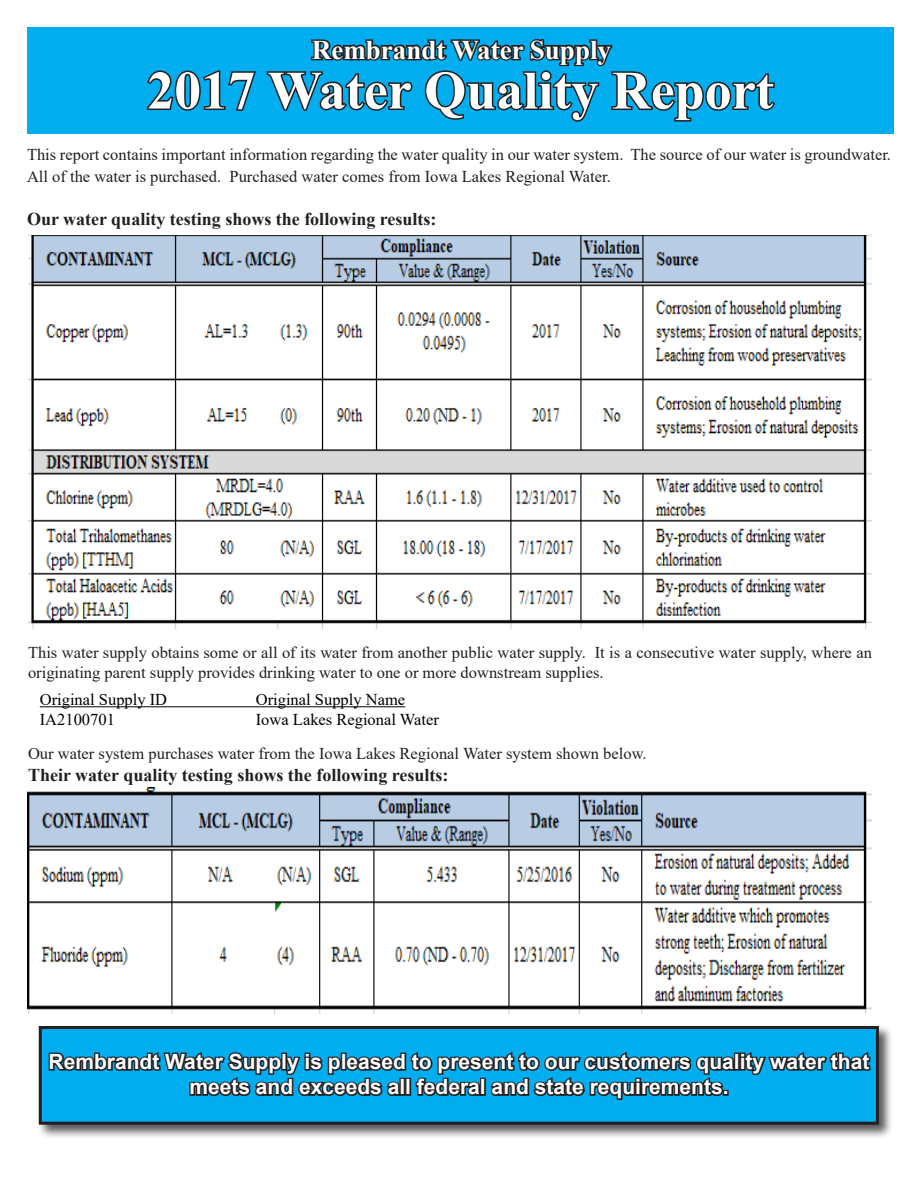
<style>
.page{position:relative;width:918px;height:1188px;background:#fff}
.page>*{position:absolute;margin:0;border:0;box-sizing:border-box;transform-origin:0 0}
.t1{font:700 54px "Times New Roman";color:#fff}
.t2{font:700 27px "Times New Roman";color:#fff}
.t3{font:700 21px/25.2px "Arial";color:#fff;text-align:center}
.t4{font:700 18px "Times New Roman";color:#231f20}
.t5{font:16.5px/21.6px "Times New Roman";color:#231f20}
.t6{font:16.5px "Times New Roman";color:#000}
</style>
<div class="page">
<div style="left:37px;top:1024px;width:857px;height:116px;background:#231f20;opacity:.75"></div>
<div style="left:40px;top:1028px;width:837px;height:95px;background:#00aeef"></div>
<div style="left:39px;top:1026px;width:840px;height:99px;border:3px solid #231f20"></div>
<svg style="left:47px;top:1029px;width:825px;height:71px"></svg>
<hr style="left:40px;top:706px;width:365px;height:1px;background:#000">
<div style="left:28px;top:28px;width:866px;height:106px;background:#00aeef"></div>
<svg style="left:147px;top:70px;width:109px;height:41px"></svg>
<svg style="left:265px;top:27px;width:512px;height:95px"></svg>
<img style="left:28px;top:235px;width:844px;height:394px">
<img style="left:27px;top:787px;width:845px;height:226px">
<p class="t2" style="left:312px;top:30px;width:301px">Rembrandt Water Supply</p>
<p class="t1" style="left:147px;top:52px;width:628px">2017 Water Quality Report</p>
<p class="t5" style="left:27px;top:143px;width:866px">This report contains important information regarding the water quality in our water system. The source of our water is groundwater.<br>All of the water is purchased. Purchased water comes from Iowa Lakes Regional Water.</p>
<p class="t4" style="left:27px;top:206px;width:411px">Our water quality testing shows the following results:</p>
<p class="t5" style="left:28px;top:642px;width:845px;line-height:19.8px">This water supply obtains some or all of its water from another public water supply. It is a consecutive water supply, where an originating parent supply provides drinking water to one or more downstream supplies.</p>
<p class="t6" style="left:40px;top:688px;width:129px">Original Supply ID</p>
<p class="t6" style="left:256px;top:688px;width:151px">Original Supply Name</p>
<p class="t6" style="left:40px;top:708px;width:77px">IA2100701</p>
<p class="t6" style="left:256px;top:708px;width:185px">Iowa Lakes Regional Water</p>
<p class="t5" style="left:28px;top:742px;width:620px">Our water system purchases water from the Iowa Lakes Regional Water system shown below.</p>
<p class="t4" style="left:28px;top:762px;width:422px">Their water quality testing shows the following results:</p>
<p class="t3" style="left:49px;top:1049px;width:822px">Rembrandt Water Supply is pleased to present to our customers quality water that meets and exceeds all federal and state requirements.</p>
</div>
